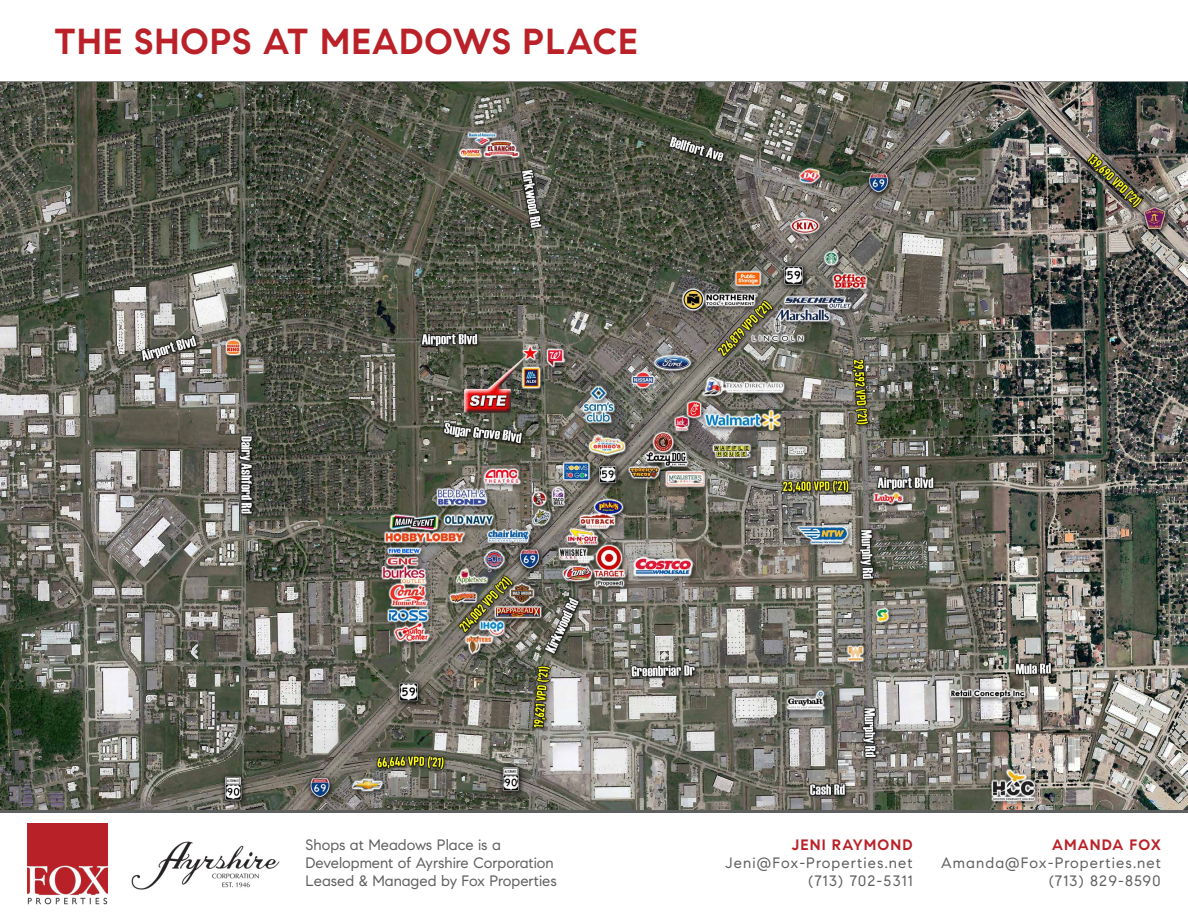
<style>
.page{position:relative;width:1188px;height:918px;background:#fff}
.page>*{position:absolute;margin:0;border:0;box-sizing:border-box;transform-origin:0 0}
.t1{font:700 36px "Compass Sans";letter-spacing:.025em;color:#ba2128}
.t2{font:15px/18px "Compass Sans";color:#5e5f5f}
.t3{font:15px/18px "Compass Sans";letter-spacing:.075em;color:#5e5f5f;text-align:right}
.t4{font:700 15px "Compass Sans";letter-spacing:.075em;color:#ba2128}
</style>
<div class="page">
<img style="left:27px;top:824px;width:81px;height:80px">
<img style="left:131px;top:841px;width:149px;height:49px">
<hr style="left:0;top:810px;width:1188px;height:3px;background:#5e5f5f">
<hr style="left:0;top:81px;width:1188px;height:2px;background:#5e5f5f">
<img style="left:0;top:83px;width:1188px;height:727px">
<h1 class="t1" style="left:54px;top:20px;width:586px">THE SHOPS AT MEADOWS PLACE</h1>
<p class="t2" style="left:306px;top:836px;width:253px">Shops at Meadows Place is a<br>Development of Ayrshire Corporation<br>Leased &amp; Managed by Fox Properties</p>
<p class="t4" style="left:791px;top:836px;width:123px">JENI RAYMOND</p>
<p class="t3" style="left:725px;top:854px;width:189px">Jeni@Fox-Properties.net (713) 702-5311</p>
<p class="t4" style="left:1052px;top:836px;width:110px">AMANDA FOX</p>
<p class="t3" style="left:941px;top:854px;width:221px">Amanda@Fox-Properties.net (713) 829-8590</p>
</div>
